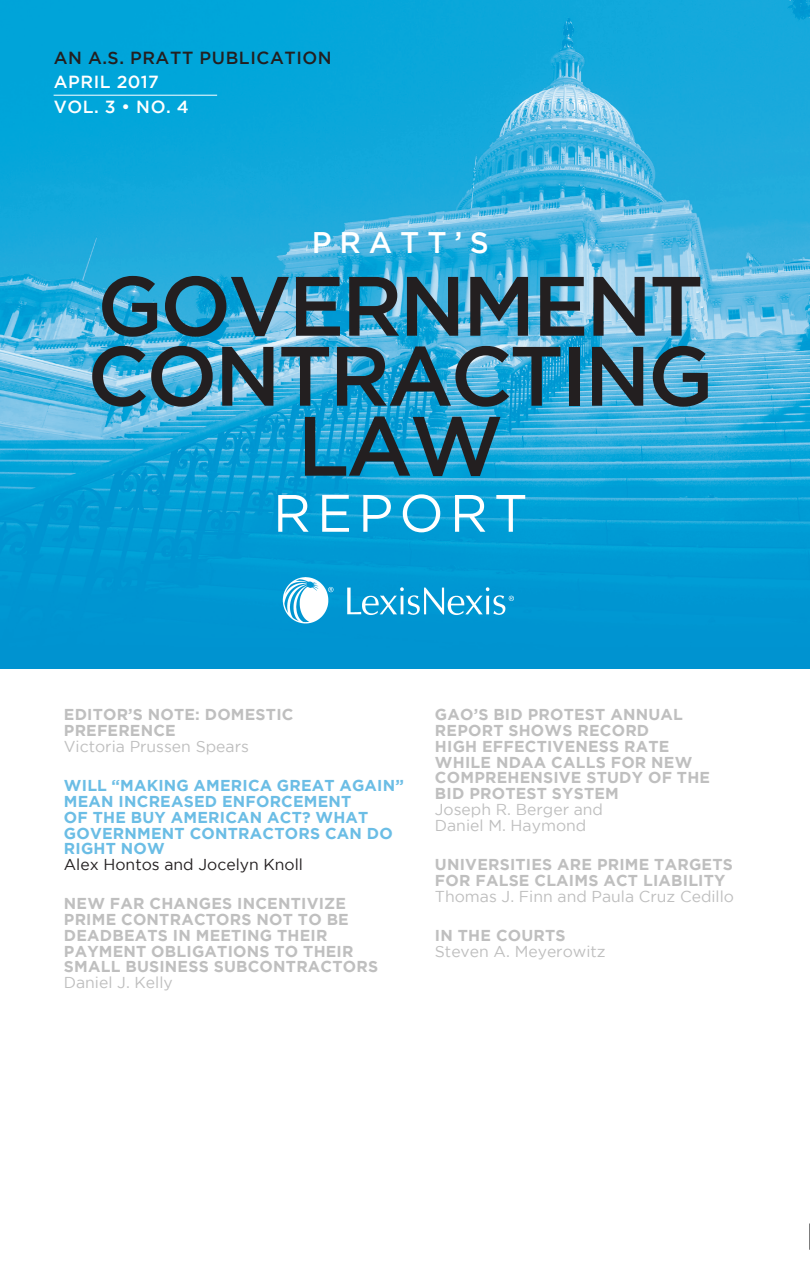
<style>
.page{position:relative;width:810px;height:1276px;background:#fff}
.page>*{position:absolute;margin:0;border:0;box-sizing:border-box;transform-origin:0 0}
.t1{font:500 84px/70px "Gotham";letter-spacing:-.035em;color:#231f20;text-align:center}
.t2{font:52.5px "Gotham";letter-spacing:.115em;color:#fff}
.t3{font:500 29.75px "Gotham";letter-spacing:.265em;color:#fff}
.t4{font:500 17.5px "Gotham";letter-spacing:.035em;color:#231f20}
.t5{font:500 17.5px/24.5px "Gotham";letter-spacing:.035em;color:#fff}
.t6{font:700 15.75px/15.8px "Gotham";letter-spacing:.015em;color:#bfbfbf}
.t7{font:15.75px/15.8px "Gotham";color:#bfbfbf}
.t8{font:700 15.75px/15.8px "Gotham";letter-spacing:.015em;color:#6bbde5}
.t9{font:15.75px "Gotham";color:#231f20}
</style>
<div class="page">
<img style="left:0;top:0;width:810px;height:668px">
<img style="left:264px;top:547px;width:273px;height:104px">
<hr style="left:54px;top:95px;width:163px;height:1px;background:#fff">
<svg style="left:809px;top:1223px;width:1px;height:27px"></svg>
<p class="t4" style="left:54px;top:47px;width:280px">AN A.S. PRATT PUBLICATION</p>
<p class="t5" style="left:54px;top:69px;width:136px">APRIL 2017<br>VOL. 3 • NO. 4</p>
<h3 class="t3" style="left:312px;top:225px;width:179px">PRATT’S</h3>
<h1 class="t1" style="left:87px;top:269px;width:628px">GOVERNMENT<br>CONTRACTING<br>LAW</h1>
<h2 class="t2" style="left:273px;top:484px;width:256px">REPORT</h2>
<p class="t6" style="left:64px;top:706px;width:231px">EDITOR’S NOTE: DOMESTIC<br>PREFERENCE</p>
<p class="t7" style="left:64px;top:738px;width:187px">Victoria Prussen Spears</p>
<p class="t8" style="left:64px;top:777px;width:341px">WILL “MAKING AMERICA GREAT AGAIN”<br>MEAN INCREASED ENFORCEMENT<br>OF THE BUY AMERICAN ACT? WHAT<br>GOVERNMENT CONTRACTORS CAN DO<br>RIGHT NOW</p>
<p class="t9" style="left:64px;top:856px;width:241px">Alex Hontos and Jocelyn Knoll</p>
<p class="t6" style="left:64px;top:895px;width:316px">NEW FAR CHANGES INCENTIVIZE<br>PRIME CONTRACTORS NOT TO BE<br>DEADBEATS IN MEETING THEIR<br>PAYMENT OBLIGATIONS TO THEIR<br>SMALL BUSINESS SUBCONTRACTORS</p>
<p class="t7" style="left:64px;top:974px;width:111px">Daniel J. Kelly</p>
<p class="t6" style="left:435px;top:706px;width:277px">GAO’S BID PROTEST ANNUAL<br>REPORT SHOWS RECORD<br>HIGH EFFECTIVENESS RATE<br>WHILE NDAA CALLS FOR NEW<br>COMPREHENSIVE STUDY OF THE<br>BID PROTEST SYSTEM</p>
<p class="t7" style="left:435px;top:801px;width:170px">Joseph R. Berger and<br>Daniel M. Haymond</p>
<p class="t6" style="left:435px;top:856px;width:299px">UNIVERSITIES ARE PRIME TARGETS<br>FOR FALSE CLAIMS ACT LIABILITY</p>
<p class="t7" style="left:435px;top:888px;width:301px">Thomas J. Finn and Paula Cruz Cedillo</p>
<p class="t6" style="left:435px;top:927px;width:132px">IN THE COURTS</p>
<p class="t7" style="left:435px;top:943px;width:172px">Steven A. Meyerowitz</p>
</div>
